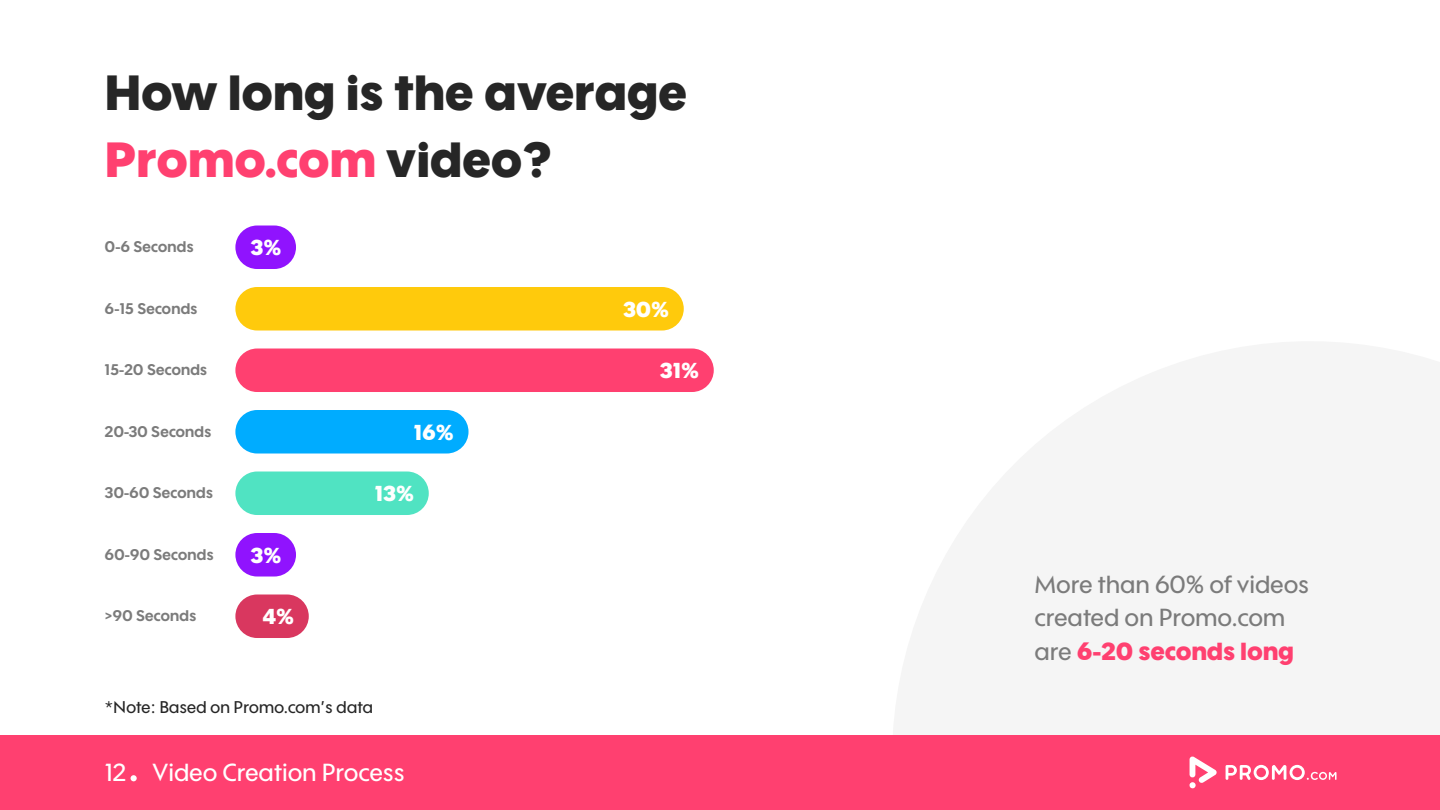
<style>
.page{position:relative;width:1440px;height:810px;background:#fff}
.page>*{position:absolute;margin:0;border:0;box-sizing:border-box;transform-origin:0 0}
.t1{font:900 48px/67.2px "Wes FY";letter-spacing:.02em;color:#262626}
.t2{font:500 24px/33.6px "Wes FY";letter-spacing:.02em;color:#7b7b7b}
.t3{font:500 24px "Wes FY";letter-spacing:.02em;color:#fff}
.t4{font:900 21px "Wes FY";letter-spacing:.02em;color:#fff}
.t5{font:500 16.5px "Wes FY";letter-spacing:.02em;color:#262626}
.t6{font:700 15px "Wes FY";letter-spacing:.02em;color:#7b7b7b}
.s1{color:#ff4070}
.s2{font-weight:900;color:#ff4070}
</style>
<div class="page">
<div style="left:0;top:735px;width:1440px;height:75px;background:#ff4070"></div>
<svg style="left:1190px;top:757px;width:27px;height:31px"></svg>
<svg style="left:1226px;top:765px;width:111px;height:15px"></svg>
<svg style="left:131px;top:775px;width:6px;height:6px"></svg>
<div style="left:235px;top:226px;width:61px;height:43px;background:#9013fe;border-radius:22px"></div>
<div style="left:235px;top:287px;width:449px;height:44px;background:#ffca0c;border-radius:22px"></div>
<div style="left:235px;top:349px;width:479px;height:43px;background:#ff4070;border-radius:22px"></div>
<div style="left:235px;top:410px;width:234px;height:44px;background:#00acff;border-radius:22px"></div>
<div style="left:235px;top:472px;width:194px;height:43px;background:#50e3c2;border-radius:22px"></div>
<div style="left:235px;top:533px;width:61px;height:44px;background:#9013fe;border-radius:22px"></div>
<div style="left:235px;top:595px;width:74px;height:43px;background:#d9375f;border-radius:22px"></div>
<h1 class="t1" style="left:105px;top:58px;width:583px">How long is the average<br><span class="s1">Promo.com</span> video?</h1>
<p class="t6" style="left:105px;top:238px;width:90px">0-6 Seconds</p>
<h3 class="t4" style="left:251px;top:234px;width:32px">3%</h3>
<p class="t6" style="left:105px;top:299px;width:94px">6-15 Seconds</p>
<h3 class="t4" style="left:623px;top:296px;width:47px">30%</h3>
<p class="t6" style="left:105px;top:361px;width:104px">15-20 Seconds</p>
<h3 class="t4" style="left:660px;top:357px;width:40px">31%</h3>
<p class="t6" style="left:105px;top:422px;width:108px">20-30 Seconds</p>
<h3 class="t4" style="left:414px;top:419px;width:41px">16%</h3>
<p class="t6" style="left:105px;top:484px;width:109px">30-60 Seconds</p>
<h3 class="t4" style="left:375px;top:480px;width:40px">13%</h3>
<p class="t6" style="left:105px;top:545px;width:110px">60-90 Seconds</p>
<h3 class="t4" style="left:251px;top:542px;width:32px">3%</h3>
<p class="t6" style="left:105px;top:607px;width:93px">&gt;90 Seconds</p>
<h3 class="t4" style="left:262px;top:603px;width:33px">4%</h3>
<p class="t5" style="left:105px;top:697px;width:269px">*Note: Based on Promo.com’s data</p>
<h2 class="t3" style="left:105px;top:757px;width:301px">12 Video Creation Process</h2>
<h2 class="t2" style="left:1035px;top:567px;width:276px">More than 60% of videos created on Promo.com are <span class="s2">6-20 seconds long</span></h2>
</div>
